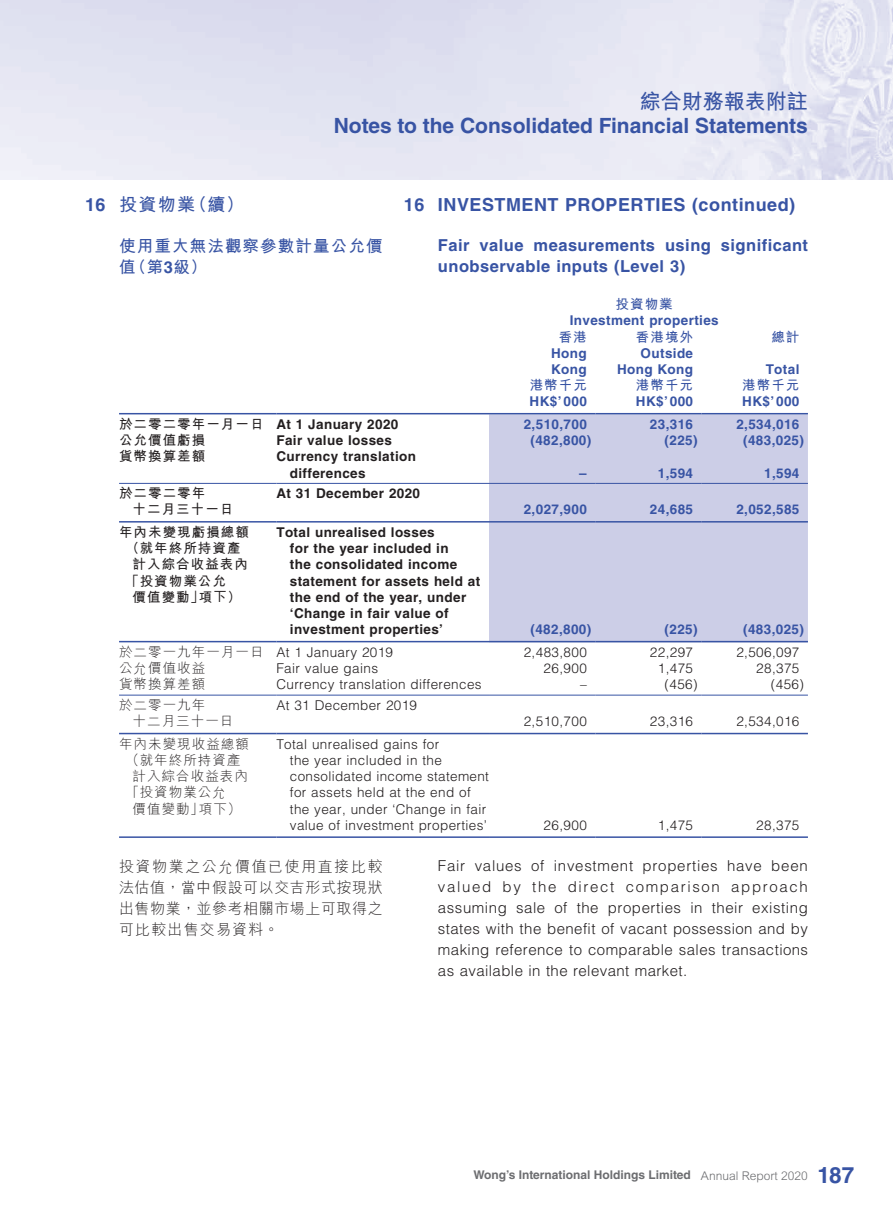
<style>
.page{position:relative;width:893px;height:1212px;background:#fff}
.page>*{position:absolute;margin:0;border:0;box-sizing:border-box;transform-origin:0 0}
.t1{font:700 21px "Helvetica LT Std";color:#3854a4}
.t2{font:700 21px "M Hei HK";color:#3854a4}
._01_H1_E{font:700 18px "Helvetica LT Std";letter-spacing:.03em;color:#3854a4}
._001_H1_C{font:700 18px "M Hei HK";color:#3854a4}
._02_H2_E{font:700 16.5px/21px "Helvetica LT Std";letter-spacing:.03em;color:#3854a4}
._002_H2_C{font:700 16.5px/21px "M Hei HK";letter-spacing:.07em;color:#3854a4}
._00_txt_E{font:300 15px/21px "Helvetica LT Std";letter-spacing:.03em;color:#231f20;text-align:justify}
._000_txt_C{font:300 15px/21px "M Hei HK";letter-spacing:.035em;color:#231f20;text-align:justify}
._50_Table_txt{font:300 13.5px/16.2px "Helvetica LT Std";letter-spacing:.03em;color:#231f20}
._50_Table_txt-2{font:700 13.5px/16.2px "Helvetica LT Std";letter-spacing:.03em;color:#231f20}
._50_Table_txt-3{font:700 13.5px "Helvetica LT Std";letter-spacing:.03em;color:#3854a4}
._50_Table_txt-4{font:700 13.5px/16.2px "M Hei HK";letter-spacing:.08em;color:#231f20}
._50_Table_txt-5{font:300 13.5px/16.2px "M Hei HK";letter-spacing:.08em;color:#231f20}
._50_Table_txt-6{font:700 13.5px "M Hei HK";letter-spacing:.08em;color:#3854a4}
.t3{font:700 12px "Helvetica LT Std";color:#6c6d70}
.s1{font-family:"Helvetica LT Std"}
.s2{font-family:"M Hei HK";font-weight:300}
.s3{font-size:22.5px;color:#3854a4}
</style>
<div class="page">
<img style="left:0;top:0;width:893px;height:180px">
<div style="left:489px;top:414px;width:319px;height:227px;background:#cccee7"></div>
<hr style="left:119px;top:413px;width:157px;height:1px;background:#3854a4">
<hr style="left:276px;top:413px;width:213px;height:1px;background:#3854a4">
<hr style="left:489px;top:413px;width:106px;height:1px;background:#3854a4">
<hr style="left:595px;top:413px;width:107px;height:1px;background:#3854a4">
<hr style="left:702px;top:413px;width:106px;height:1px;background:#3854a4">
<hr style="left:119px;top:483px;width:157px;height:1px;background:#3854a4">
<hr style="left:276px;top:483px;width:213px;height:1px;background:#3854a4">
<hr style="left:489px;top:483px;width:106px;height:1px;background:#3854a4">
<hr style="left:595px;top:483px;width:107px;height:1px;background:#3854a4">
<hr style="left:702px;top:483px;width:106px;height:1px;background:#3854a4">
<hr style="left:119px;top:521px;width:157px;height:1px;background:#3854a4">
<hr style="left:276px;top:521px;width:213px;height:1px;background:#3854a4">
<hr style="left:489px;top:521px;width:106px;height:1px;background:#3854a4">
<hr style="left:595px;top:521px;width:107px;height:1px;background:#3854a4">
<hr style="left:702px;top:521px;width:106px;height:1px;background:#3854a4">
<hr style="left:119px;top:641px;width:157px;height:1px;background:#3854a4">
<hr style="left:276px;top:641px;width:213px;height:1px;background:#3854a4">
<hr style="left:489px;top:641px;width:106px;height:1px;background:#3854a4">
<hr style="left:595px;top:641px;width:107px;height:1px;background:#3854a4">
<hr style="left:702px;top:641px;width:106px;height:1px;background:#3854a4">
<hr style="left:119px;top:695px;width:157px;height:1px;background:#3854a4">
<hr style="left:276px;top:695px;width:213px;height:1px;background:#3854a4">
<hr style="left:489px;top:695px;width:106px;height:1px;background:#3854a4">
<hr style="left:595px;top:695px;width:107px;height:1px;background:#3854a4">
<hr style="left:702px;top:695px;width:106px;height:1px;background:#3854a4">
<hr style="left:119px;top:733px;width:157px;height:1px;background:#3854a4">
<hr style="left:276px;top:733px;width:213px;height:1px;background:#3854a4">
<hr style="left:489px;top:733px;width:106px;height:1px;background:#3854a4">
<hr style="left:595px;top:733px;width:107px;height:1px;background:#3854a4">
<hr style="left:702px;top:733px;width:106px;height:1px;background:#3854a4">
<hr style="left:119px;top:836px;width:157px;height:2px;background:#3854a4">
<hr style="left:276px;top:836px;width:213px;height:2px;background:#3854a4">
<hr style="left:489px;top:836px;width:106px;height:2px;background:#3854a4">
<hr style="left:595px;top:836px;width:107px;height:2px;background:#3854a4">
<hr style="left:702px;top:836px;width:106px;height:2px;background:#3854a4">
<h1 class="t2" style="left:640px;top:86px;width:169px">綜合財務報表附註</h1>
<h1 class="t1" style="left:334px;top:113px;width:476px">Notes to the Consolidated Financial Statements</h1>
<p class="_001_H1_C" style="left:85px;top:191px;width:160px"><span class="s1">16</span> 投資物業（續）</p>
<p class="_002_H2_C" style="left:119px;top:234px;width:265px">使用重大無法觀察參數計量公允價值（第<span class="s1">3</span>級）</p>
<p class="_01_H1_E" style="left:404px;top:193px;width:393px">16 INVESTMENT PROPERTIES (continued)</p>
<p class="_02_H2_E" style="left:438px;top:235px;width:372px">Fair value measurements using significant unobservable inputs (Level 3)</p>
<p class="_50_Table_txt-6" style="left:616px;top:294px;width:59px">投資物業</p>
<p class="_50_Table_txt-3" style="left:570px;top:312px;width:150px">Investment properties</p>
<p class="_50_Table_txt-6" style="left:559px;top:327px;width:30px">香港</p>
<p class="_50_Table_txt-6" style="left:636px;top:327px;width:59px">香港境外</p>
<p class="_50_Table_txt-6" style="left:771px;top:327px;width:30px">總計</p>
<p class="_50_Table_txt-3" style="left:551px;top:345px;width:37px">Hong</p>
<p class="_50_Table_txt-3" style="left:551px;top:361px;width:37px">Kong</p>
<p class="_50_Table_txt-3" style="left:641px;top:345px;width:54px">Outside</p>
<p class="_50_Table_txt-3" style="left:617px;top:361px;width:78px">Hong Kong</p>
<p class="_50_Table_txt-3" style="left:766px;top:361px;width:35px">Total</p>
<p class="_50_Table_txt-6" style="left:530px;top:375px;width:59px">港幣千元</p>
<p class="_50_Table_txt-6" style="left:636px;top:375px;width:59px">港幣千元</p>
<p class="_50_Table_txt-6" style="left:742px;top:375px;width:59px">港幣千元</p>
<p class="_50_Table_txt-3" style="left:530px;top:393px;width:59px">HK$’000</p>
<p class="_50_Table_txt-3" style="left:636px;top:393px;width:59px">HK$’000</p>
<p class="_50_Table_txt-3" style="left:742px;top:393px;width:59px">HK$’000</p>
<p class="_50_Table_txt-4" style="left:119px;top:415px;width:146px">於二零二零年一月一日</p>
<p class="_50_Table_txt-2" style="left:276px;top:416px;width:123px">At 1 January 2020</p>
<p class="_50_Table_txt-3" style="left:524px;top:416px;width:65px">2,510,700</p>
<p class="_50_Table_txt-3" style="left:650px;top:416px;width:45px">23,316</p>
<p class="_50_Table_txt-3" style="left:736px;top:416px;width:65px">2,534,016</p>
<p class="_50_Table_txt-4" style="left:119px;top:431px;width:88px">公允價值虧損</p>
<p class="_50_Table_txt-2" style="left:276px;top:432px;width:117px">Fair value losses</p>
<p class="_50_Table_txt-3" style="left:530px;top:432px;width:62px">(482,800)</p>
<p class="_50_Table_txt-3" style="left:665px;top:432px;width:35px">(225)</p>
<p class="_50_Table_txt-3" style="left:743px;top:432px;width:62px">(483,025)</p>
<p class="_50_Table_txt-4" style="left:119px;top:447px;width:88px">貨幣換算差額</p>
<p class="_50_Table_txt-2" style="left:290px;top:448px;width:128px;text-indent:-14px">Currency translation differences</p>
<p class="_50_Table_txt-3" style="left:579px;top:464px;width:9px">–</p>
<p class="_50_Table_txt-3" style="left:658px;top:464px;width:37px">1,594</p>
<p class="_50_Table_txt-3" style="left:764px;top:464px;width:37px">1,594</p>
<p class="_50_Table_txt-4" style="left:133px;top:484px;width:102px;text-indent:-14px">於二零二零年<br>十二月三十一日</p>
<p class="_50_Table_txt-2" style="left:276px;top:485px;width:145px">At 31 December 2020</p>
<p class="_50_Table_txt-4" style="left:119px;top:523px;width:131px">年內未變現虧損總額</p>
<p class="_50_Table_txt-4" style="left:126px;top:539px;width:116px">（就年終所持資產</p>
<p class="_50_Table_txt-4" style="left:133px;top:555px;width:117px">計入綜合收益表內</p>
<p class="_50_Table_txt-4" style="left:126px;top:572px;width:102px">「投資物業公允</p>
<p class="_50_Table_txt-4" style="left:133px;top:588px;width:110px">價值變動」項下）</p>
<p class="_50_Table_txt-2" style="left:290px;top:524px;width:192px;text-indent:-14px">Total unrealised losses<br>for the year included in<br>the consolidated income statement for assets held at the end of the year, under ‘Change in fair value of investment properties’</p>
<p class="_50_Table_txt-3" style="left:524px;top:501px;width:65px">2,027,900</p>
<p class="_50_Table_txt-3" style="left:650px;top:501px;width:45px">24,685</p>
<p class="_50_Table_txt-3" style="left:736px;top:501px;width:65px">2,052,585</p>
<p class="_50_Table_txt-3" style="left:530px;top:621px;width:62px">(482,800)</p>
<p class="_50_Table_txt-3" style="left:665px;top:621px;width:35px">(225)</p>
<p class="_50_Table_txt-3" style="left:743px;top:621px;width:62px">(483,025)</p>
<p class="_50_Table_txt-5" style="left:119px;top:643px;width:146px">於二零一九年一月一日</p>
<p class="_50_Table_txt" style="left:276px;top:644px;width:118px">At 1 January 2019</p>
<p class="_50_Table_txt" style="left:524px;top:644px;width:65px">2,483,800</p>
<p class="_50_Table_txt" style="left:650px;top:644px;width:45px">22,297</p>
<p class="_50_Table_txt" style="left:736px;top:644px;width:65px">2,506,097</p>
<p class="_50_Table_txt-5" style="left:119px;top:659px;width:88px">公允價值收益</p>
<p class="_50_Table_txt" style="left:276px;top:660px;width:103px">Fair value gains</p>
<p class="_50_Table_txt" style="left:544px;top:660px;width:45px">26,900</p>
<p class="_50_Table_txt" style="left:658px;top:660px;width:37px">1,475</p>
<p class="_50_Table_txt" style="left:756px;top:660px;width:45px">28,375</p>
<p class="_50_Table_txt-5" style="left:119px;top:676px;width:88px">貨幣換算差額</p>
<p class="_50_Table_txt" style="left:276px;top:676px;width:207px">Currency translation differences</p>
<p class="_50_Table_txt" style="left:580px;top:676px;width:8px">–</p>
<p class="_50_Table_txt" style="left:665px;top:676px;width:35px">(456)</p>
<p class="_50_Table_txt" style="left:771px;top:676px;width:35px">(456)</p>
<p class="_50_Table_txt-5" style="left:133px;top:696px;width:102px;text-indent:-14px">於二零一九年<br>十二月三十一日</p>
<p class="_50_Table_txt" style="left:276px;top:697px;width:142px">At 31 December 2019</p>
<p class="_50_Table_txt" style="left:524px;top:713px;width:65px">2,510,700</p>
<p class="_50_Table_txt" style="left:650px;top:713px;width:45px">23,316</p>
<p class="_50_Table_txt" style="left:736px;top:713px;width:65px">2,534,016</p>
<p class="_50_Table_txt-5" style="left:119px;top:735px;width:131px">年內未變現收益總額</p>
<p class="_50_Table_txt-5" style="left:126px;top:751px;width:116px">（就年終所持資產</p>
<p class="_50_Table_txt-5" style="left:133px;top:768px;width:117px">計入綜合收益表內</p>
<p class="_50_Table_txt-5" style="left:126px;top:784px;width:102px">「投資物業公允</p>
<p class="_50_Table_txt-5" style="left:133px;top:800px;width:110px">價值變動」項下）</p>
<p class="_50_Table_txt" style="left:290px;top:736px;width:201px;text-indent:-14px">Total unrealised gains for<br>the year included in the consolidated income statement for assets held at the end of the year, under ‘Change in fair value of investment properties’</p>
<p class="_50_Table_txt" style="left:544px;top:817px;width:45px">26,900</p>
<p class="_50_Table_txt" style="left:658px;top:817px;width:37px">1,475</p>
<p class="_50_Table_txt" style="left:756px;top:817px;width:45px">28,375</p>
<p class="_00_txt_E" style="left:438px;top:855px;width:372px">Fair values of investment properties have been valued by the direct comparison approach assuming sale of the properties in their existing states with the benefit of vacant possession and by making reference to comparable sales transactions as available in the relevant market.</p>
<p class="_000_txt_C" style="left:119px;top:855px;width:265px">投資物業之公允價值已使用直接比較法估值，當中假設可以交吉形式按現狀出售物業，並參考相關市場上可取得之可比較出售交易資料。</p>
<p class="t3" style="left:473px;top:1167px;width:382px">Wong’s International Holdings Limited <span class="s2">Annual Report 2020</span> <span class="s3">187</span></p>
</div>
